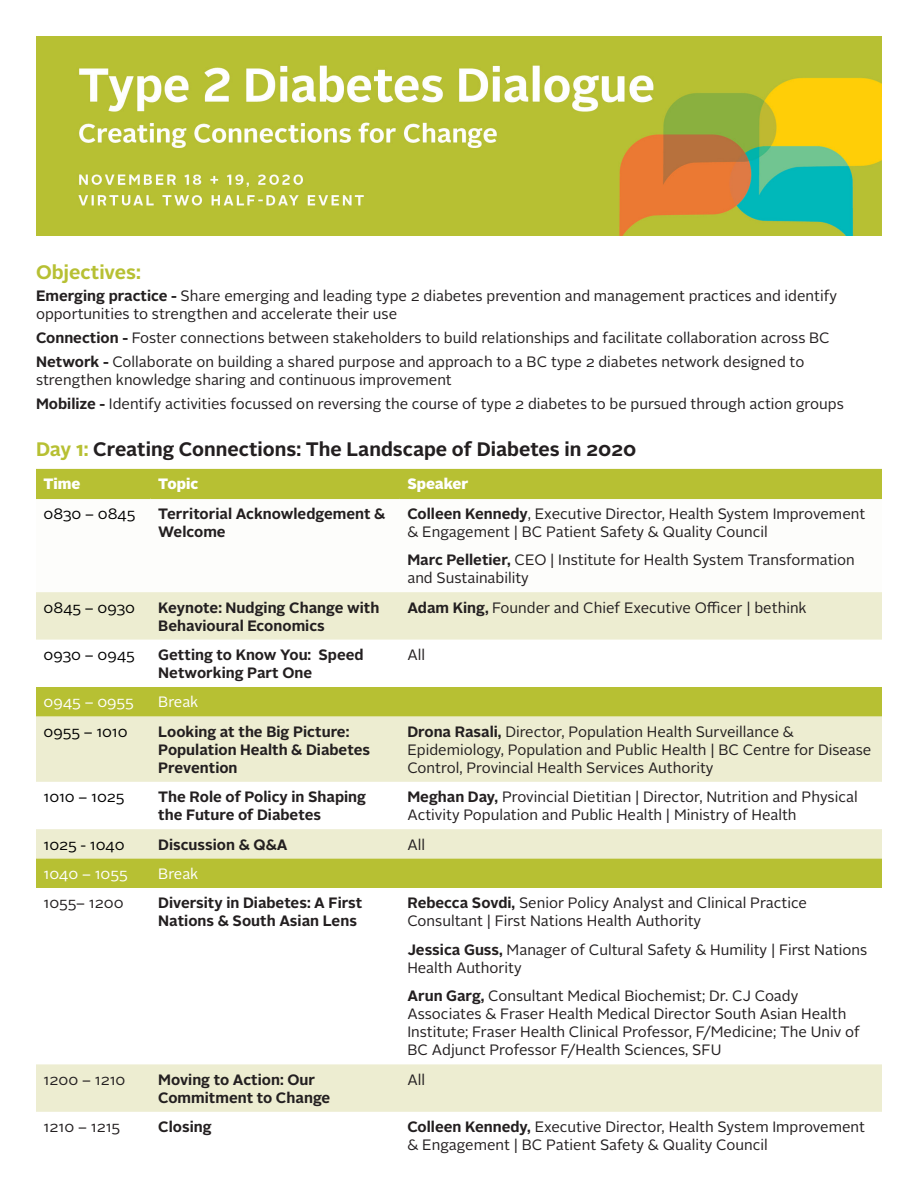
<style>
.page{position:relative;width:918px;height:1188px;background:#fff}
.page>*{position:absolute;margin:0;border:0;box-sizing:border-box;transform-origin:0 0}
.t1{font:700 19.5px "Alright Sans";color:#231f20}
.t2{font:700 19.5px "Alright Sans";color:#b7c033}
.t3{font:15px/18px "Alright Sans";color:#231f20}
.t4{font:700 15px/18px "Alright Sans";color:#231f20}
.t5{font:15px "Alright Sans";letter-spacing:-.01em;color:#000}
.t6{font:15px "Alright Sans";color:#fff}
.t7{font:900 15px "Alright Sans";color:#fff}
.s1{font-weight:700}
.s2{color:#b7c033}
</style>
<div class="page">
<div style="left:36px;top:469px;width:846px;height:29px;background:#b7c033"></div>
<svg style="left:36px;top:499px;width:846px;height:1px"></svg>
<svg style="left:36px;top:592px;width:846px;height:520px"></svg>
<div style="left:36px;top:687px;width:846px;height:29px;background:#b7c033"></div>
<div style="left:36px;top:859px;width:846px;height:29px;background:#b7c033"></div>
<hr style="left:36px;top:498px;width:115px;height:1px;background:#b7c033">
<hr style="left:151px;top:498px;width:249px;height:1px;background:#b7c033">
<hr style="left:400px;top:498px;width:482px;height:1px;background:#b7c033">
<img style="left:36px;top:36px;width:846px;height:200px">
<p class="t2" style="left:36px;top:258px;width:107px">Objectives:</p>
<p class="t3" style="left:36px;top:287px;width:803px"><span class="s1">Emerging practice -</span> Share emerging and leading type 2 diabetes prevention and management practices and identify opportunities to strengthen and accelerate their use</p>
<p class="t3" style="left:36px;top:329px;width:795px"><span class="s1">Connection -</span> Foster connections between stakeholders to build relationships and facilitate collaboration across BC</p>
<p class="t3" style="left:36px;top:353px;width:770px"><span class="s1">Network -</span> Collaborate on building a shared purpose and approach to a BC type 2 diabetes network designed to strengthen knowledge sharing and continuous improvement</p>
<p class="t3" style="left:36px;top:395px;width:809px"><span class="s1">Mobilize -</span> Identify activities focussed on reversing the course of type 2 diabetes to be pursued through action groups</p>
<p class="t1" style="left:36px;top:436px;width:602px"><span class="s2">Day 1:</span> Creating Connections: The Landscape of Diabetes in 2020</p>
<p class="t7" style="left:44px;top:473px;width:39px">Time</p>
<p class="t7" style="left:158px;top:473px;width:42px">Topic</p>
<p class="t7" style="left:407px;top:473px;width:62px">Speaker</p>
<p class="t5" style="left:44px;top:503px;width:94px">0830 – 0845</p>
<p class="t4" style="left:158px;top:505px;width:229px">Territorial Acknowledgement &amp;<br>Welcome</p>
<p class="t3" style="left:407px;top:505px;width:459px"><span class="s1">Colleen Kennedy</span>, Executive Director, Health System Improvement &amp; Engagement | BC Patient Safety &amp; Quality Council</p>
<p class="t3" style="left:407px;top:551px;width:449px"><span class="s1">Marc Pelletier,</span> CEO | Institute for Health System Transformation and Sustainability</p>
<p class="t5" style="left:44px;top:597px;width:93px">0845 – 0930</p>
<p class="t4" style="left:158px;top:598px;width:223px">Keynote: Nudging Change with<br>Behavioural Economics</p>
<p class="t3" style="left:407px;top:599px;width:401px"><span class="s1">Adam King,</span> Founder and Chief Executive Officer | bethink</p>
<p class="t5" style="left:44px;top:645px;width:93px">0930 – 0945</p>
<p class="t4" style="left:158px;top:646px;width:207px">Getting to Know You: Speed<br>Networking Part One</p>
<p class="t3" style="left:407px;top:646px;width:19px">All</p>
<p class="t6" style="left:44px;top:692px;width:92px">0945 – 0955</p>
<p class="t6" style="left:158px;top:692px;width:42px">Break</p>
<p class="t5" style="left:44px;top:721px;width:86px">0955 – 1010</p>
<p class="t4" style="left:158px;top:723px;width:213px">Looking at the Big Picture:<br>Population Health &amp; Diabetes<br>Prevention</p>
<p class="t3" style="left:407px;top:723px;width:465px"><span class="s1">Drona Rasali,</span> Director, Population Health Surveillance &amp;<br>Epidemiology, Population and Public Health | BC Centre for Disease<br>Control, Provincial Health Services Authority</p>
<p class="t5" style="left:44px;top:787px;width:82px">1010 – 1025</p>
<p class="t4" style="left:158px;top:788px;width:209px">The Role of Policy in Shaping the Future of Diabetes</p>
<p class="t3" style="left:407px;top:788px;width:452px"><span class="s1">Meghan Day,</span> Provincial Dietitian | Director, Nutrition and Physical<br>Activity Population and Public Health | Ministry of Health</p>
<p class="t5" style="left:44px;top:834px;width:83px">1025 - 1040</p>
<p class="t4" style="left:158px;top:835px;width:131px">Discussion &amp; Q&amp;A</p>
<p class="t3" style="left:407px;top:836px;width:19px">All</p>
<p class="t6" style="left:44px;top:864px;width:86px">1040 – 1055</p>
<p class="t6" style="left:158px;top:864px;width:42px">Break</p>
<p class="t3" style="left:44px;top:894px;width:82px">1055– 1200</p>
<p class="t4" style="left:158px;top:894px;width:206px">Diversity in Diabetes: A First<br>Nations &amp; South Asian Lens</p>
<p class="t3" style="left:407px;top:894px;width:401px"><span class="s1">Rebecca Sovdi,</span> Senior Policy Analyst and Clinical Practice<br>Consultant | First Nations Health Authority</p>
<p class="t3" style="left:407px;top:941px;width:461px"><span class="s1">Jessica Guss,</span> Manager of Cultural Safety &amp; Humility | First Nations<br>Health Authority</p>
<p class="t3" style="left:407px;top:987px;width:454px"><span class="s1">Arun Garg,</span> Consultant Medical Biochemist; Dr. CJ Coady Associates &amp; Fraser Health Medical Director South Asian Health Institute; Fraser Health Clinical Professor, F/Medicine; The Univ of BC Adjunct Professor F/Health Sciences, SFU</p>
<p class="t3" style="left:44px;top:1071px;width:84px">1200 – 1210</p>
<p class="t4" style="left:158px;top:1071px;width:174px">Moving to Action: Our<br>Commitment to Change</p>
<p class="t3" style="left:407px;top:1071px;width:19px">All</p>
<p class="t3" style="left:44px;top:1118px;width:78px">1210 – 1215</p>
<p class="t4" style="left:158px;top:1118px;width:55px">Closing</p>
<p class="t3" style="left:407px;top:1118px;width:459px"><span class="s1">Colleen Kennedy,</span> Executive Director, Health System Improvement &amp; Engagement | BC Patient Safety &amp; Quality Council</p>
</div>
